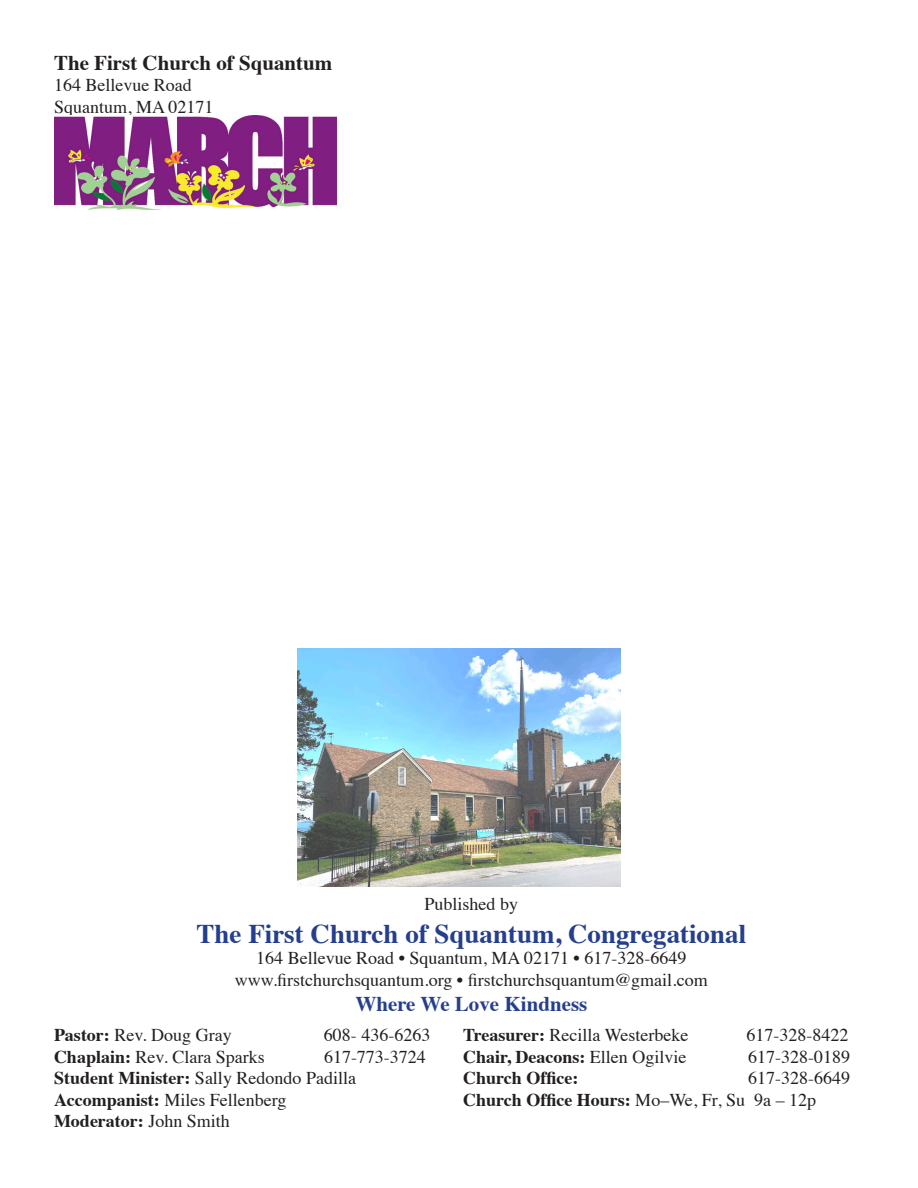
<style>
.page{position:relative;width:918px;height:1188px;background:#fff}
.page>*{position:absolute;margin:0;border:0;box-sizing:border-box;transform-origin:0 0}
.t1{font:700 27px "Times";color:#253f8e}
.t2{font:700 21px "Times";color:#231f20}
.t3{font:700 21px "Times";color:#253f8e}
.t4{font:18px "Times";color:#231f20}
.t5{font:700 18px "Times";color:#231f20}
.s1{font-weight:700}
.s2{font-weight:400}
</style>
<div class="page">
<img style="left:297px;top:648px;width:324px;height:239px">
<img style="left:54px;top:115px;width:283px;height:94px">
<p class="t2" style="left:54px;top:43px;width:280px">The First Church of Squantum</p>
<p class="t4" style="left:54px;top:68px;width:139px">164 Bellevue Road</p>
<p class="t4" style="left:54px;top:90px;width:161px">Squantum, MA 02171</p>
<p class="t4" style="left:425px;top:887px;width:95px">Published by</p>
<p class="t1" style="left:197px;top:908px;width:551px">The First Church of Squantum, Congregational</p>
<p class="t4" style="left:256px;top:941px;width:432px">164 Bellevue Road • Squantum, MA 02171 • 617-328-6649</p>
<p class="t4" style="left:235px;top:963px;width:474px">www.firstchurchsquantum.org • firstchurchsquantum@gmail.com</p>
<p class="t3" style="left:355px;top:984px;width:234px">Where We Love Kindness</p>
<p class="t4" style="left:54px;top:1018px;width:179px"><span class="s1">Pastor:</span> Rev. Doug Gray</p>
<p class="t4" style="left:324px;top:1018px;width:108px">608- 436-6263</p>
<p class="t4" style="left:54px;top:1040px;width:212px"><span class="s1">Chaplain:</span> Rev. Clara Sparks</p>
<p class="t4" style="left:324px;top:1040px;width:103px">617-773-3724</p>
<p class="t4" style="left:54px;top:1061px;width:304px"><span class="s1">Student Minister:</span> Sally Redondo Padilla</p>
<p class="t4" style="left:54px;top:1083px;width:234px"><span class="s1">Accompanist:</span> Miles Fellenberg</p>
<p class="t5" style="left:54px;top:1104px;width:177px">Moderator: <span class="s2">John Smith</span></p>
<p class="t4" style="left:463px;top:1018px;width:227px"><span class="s1">Treasurer:</span> Recilla Westerbeke</p>
<p class="t4" style="left:747px;top:1018px;width:103px">617-328-8422</p>
<p class="t5" style="left:463px;top:1039px;width:225px">Chair, Deacons: <span class="s2">Ellen Ogilvie</span></p>
<p class="t4" style="left:748px;top:1040px;width:103px">617-328-0189</p>
<p class="t5" style="left:463px;top:1061px;width:117px">Church Office:</p>
<p class="t4" style="left:748px;top:1061px;width:103px">617-328-6649</p>
<p class="t5" style="left:463px;top:1082px;width:355px">Church Office Hours: <span class="s2">Mo–We, Fr, Su 9a – 12p</span></p>
</div>
